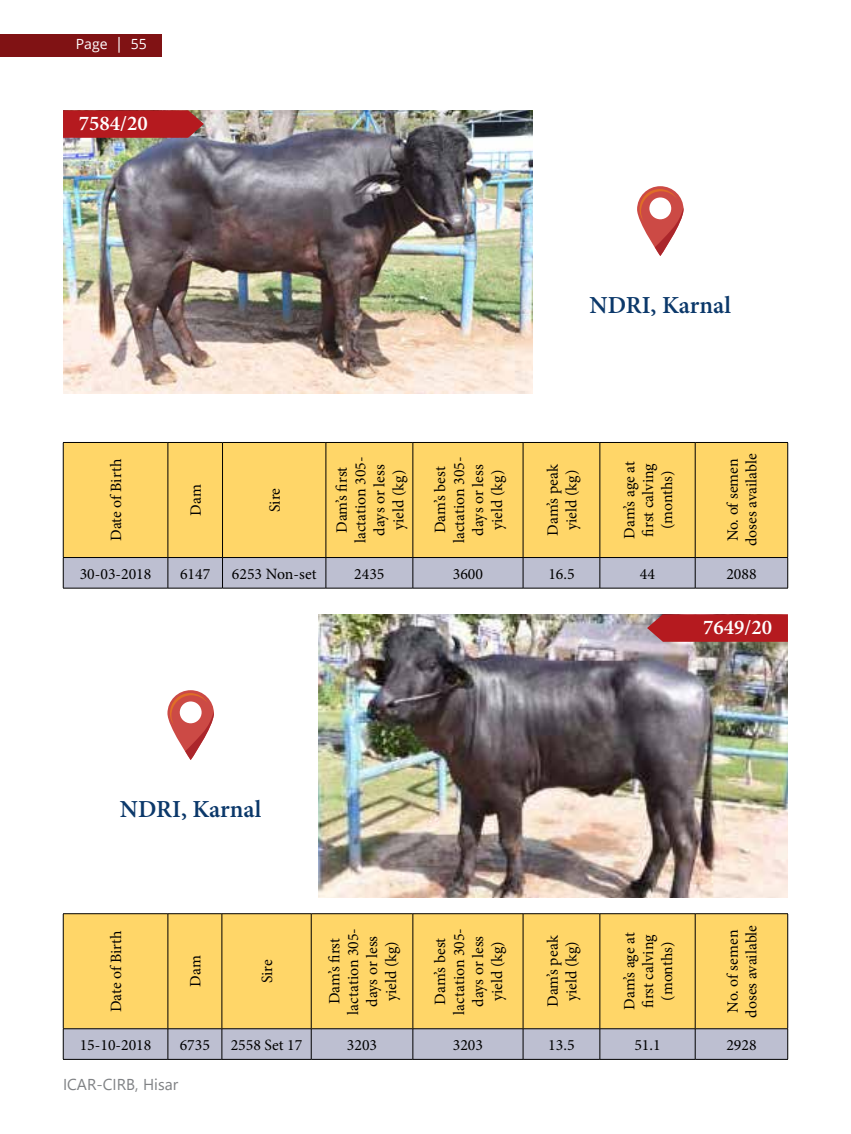
<style>
.page{position:relative;width:851px;height:1134px;background:#fff}
.page>*{position:absolute;margin:0;border:0;box-sizing:border-box;transform-origin:0 0}
.t1{font:600 24.5px "Minion Pro";color:#0b386a}
.t2{font:600 21px "Minion Pro";color:#fff}
.t3{font:15.75px/18.9px "Minion Pro";color:#000;text-align:center}
.t4{font:15.75px "Segoe UI";color:#808285}
.t5{font:14px "Open Sans";color:#fff}
.s1{font-size:15.75px}
</style>
<div class="page">
<div style="left:0;top:34px;width:161px;height:23px;background:#801214"></div>
<svg style="left:167px;top:690px;width:47px;height:70px"></svg>
<svg style="left:170px;top:693px;width:44px;height:67px"></svg>
<svg style="left:637px;top:186px;width:46px;height:70px"></svg>
<svg style="left:639px;top:189px;width:44px;height:67px"></svg>
<img style="left:318px;top:614px;width:470px;height:284px">
<img style="left:63px;top:110px;width:469px;height:284px">
<svg style="left:63px;top:110px;width:141px;height:28px"></svg>
<svg style="left:647px;top:614px;width:141px;height:28px"></svg>
<div style="left:64px;top:443px;width:723px;height:114px;background:#ffd668"></div>
<div style="left:64px;top:558px;width:723px;height:30px;background:#bdbfd1"></div>
<hr style="left:63px;top:442px;width:105px;height:1px;background:#000">
<hr style="left:63px;top:443px;width:1px;height:114px;background:#000">
<hr style="left:168px;top:442px;width:54px;height:1px;background:#000">
<hr style="left:168px;top:443px;width:1px;height:114px;background:#000">
<hr style="left:222px;top:442px;width:104px;height:1px;background:#000">
<hr style="left:222px;top:443px;width:1px;height:114px;background:#000">
<hr style="left:326px;top:442px;width:87px;height:1px;background:#000">
<hr style="left:325px;top:443px;width:1px;height:114px;background:#000">
<hr style="left:413px;top:442px;width:110px;height:1px;background:#000">
<hr style="left:412px;top:443px;width:1px;height:114px;background:#000">
<hr style="left:523px;top:442px;width:77px;height:1px;background:#000">
<hr style="left:522px;top:443px;width:1px;height:114px;background:#000">
<hr style="left:600px;top:442px;width:95px;height:1px;background:#000">
<hr style="left:599px;top:443px;width:1px;height:114px;background:#000">
<hr style="left:695px;top:442px;width:92px;height:1px;background:#000">
<hr style="left:695px;top:443px;width:1px;height:114px;background:#000">
<hr style="left:787px;top:443px;width:1px;height:114px;background:#000">
<hr style="left:63px;top:557px;width:105px;height:1px;background:#000">
<hr style="left:63px;top:558px;width:1px;height:30px;background:#000">
<hr style="left:168px;top:557px;width:54px;height:1px;background:#000">
<hr style="left:168px;top:558px;width:1px;height:30px;background:#000">
<hr style="left:222px;top:557px;width:104px;height:1px;background:#000">
<hr style="left:222px;top:558px;width:1px;height:30px;background:#000">
<hr style="left:326px;top:557px;width:87px;height:1px;background:#000">
<hr style="left:325px;top:558px;width:1px;height:30px;background:#000">
<hr style="left:413px;top:557px;width:110px;height:1px;background:#000">
<hr style="left:412px;top:558px;width:1px;height:30px;background:#000">
<hr style="left:523px;top:557px;width:77px;height:1px;background:#000">
<hr style="left:522px;top:558px;width:1px;height:30px;background:#000">
<hr style="left:600px;top:557px;width:95px;height:1px;background:#000">
<hr style="left:599px;top:558px;width:1px;height:30px;background:#000">
<hr style="left:695px;top:557px;width:92px;height:1px;background:#000">
<hr style="left:695px;top:558px;width:1px;height:30px;background:#000">
<hr style="left:787px;top:558px;width:1px;height:30px;background:#000">
<hr style="left:63px;top:588px;width:105px;height:1px;background:#000">
<hr style="left:168px;top:588px;width:54px;height:1px;background:#000">
<hr style="left:222px;top:588px;width:104px;height:1px;background:#000">
<hr style="left:326px;top:588px;width:87px;height:1px;background:#000">
<hr style="left:413px;top:588px;width:110px;height:1px;background:#000">
<hr style="left:523px;top:588px;width:77px;height:1px;background:#000">
<hr style="left:600px;top:588px;width:95px;height:1px;background:#000">
<hr style="left:695px;top:588px;width:92px;height:1px;background:#000">
<div style="left:64px;top:914px;width:723px;height:114px;background:#ffd668"></div>
<svg style="left:64px;top:1029px;width:723px;height:30px"></svg>
<hr style="left:63px;top:913px;width:105px;height:1px;background:#000">
<hr style="left:63px;top:914px;width:1px;height:115px;background:#000">
<hr style="left:168px;top:913px;width:54px;height:1px;background:#000">
<hr style="left:168px;top:914px;width:1px;height:115px;background:#000">
<hr style="left:222px;top:913px;width:89px;height:1px;background:#000">
<hr style="left:221px;top:914px;width:1px;height:115px;background:#000">
<hr style="left:311px;top:913px;width:102px;height:1px;background:#000">
<hr style="left:311px;top:914px;width:1px;height:115px;background:#000">
<hr style="left:413px;top:913px;width:110px;height:1px;background:#000">
<hr style="left:412px;top:914px;width:1px;height:115px;background:#000">
<hr style="left:523px;top:913px;width:77px;height:1px;background:#000">
<hr style="left:522px;top:914px;width:1px;height:115px;background:#000">
<hr style="left:600px;top:913px;width:95px;height:1px;background:#000">
<hr style="left:599px;top:914px;width:1px;height:115px;background:#000">
<hr style="left:695px;top:913px;width:92px;height:1px;background:#000">
<hr style="left:695px;top:914px;width:1px;height:115px;background:#000">
<hr style="left:787px;top:914px;width:1px;height:115px;background:#000">
<hr style="left:63px;top:1028px;width:105px;height:1px;background:#000">
<hr style="left:63px;top:1029px;width:1px;height:30px;background:#000">
<hr style="left:168px;top:1028px;width:54px;height:1px;background:#000">
<hr style="left:168px;top:1029px;width:1px;height:30px;background:#000">
<hr style="left:222px;top:1028px;width:89px;height:1px;background:#000">
<hr style="left:221px;top:1029px;width:1px;height:30px;background:#000">
<hr style="left:311px;top:1028px;width:102px;height:1px;background:#000">
<hr style="left:311px;top:1029px;width:1px;height:30px;background:#000">
<hr style="left:413px;top:1028px;width:110px;height:1px;background:#000">
<hr style="left:412px;top:1029px;width:1px;height:30px;background:#000">
<hr style="left:523px;top:1028px;width:77px;height:1px;background:#000">
<hr style="left:522px;top:1029px;width:1px;height:30px;background:#000">
<hr style="left:600px;top:1028px;width:95px;height:1px;background:#000">
<hr style="left:599px;top:1029px;width:1px;height:30px;background:#000">
<hr style="left:695px;top:1028px;width:92px;height:1px;background:#000">
<hr style="left:695px;top:1029px;width:1px;height:30px;background:#000">
<hr style="left:787px;top:1029px;width:1px;height:30px;background:#000">
<hr style="left:63px;top:1059px;width:105px;height:1px;background:#000">
<hr style="left:168px;top:1059px;width:54px;height:1px;background:#000">
<hr style="left:222px;top:1059px;width:89px;height:1px;background:#000">
<hr style="left:311px;top:1059px;width:102px;height:1px;background:#000">
<hr style="left:413px;top:1059px;width:110px;height:1px;background:#000">
<hr style="left:523px;top:1059px;width:77px;height:1px;background:#000">
<hr style="left:600px;top:1059px;width:95px;height:1px;background:#000">
<hr style="left:695px;top:1059px;width:92px;height:1px;background:#000">
<p class="t5" style="left:76px;top:35px;width:72px">Page <span class="s1">|</span> 55</p>
<h2 class="t2" style="left:79px;top:109px;width:71px">7584/20</h2>
<p class="t3" style="left:107px;top:541px;width:84px;rotate:-90deg">Date of Birth</p>
<h1 class="t1" style="left:589px;top:288px;width:143px">NDRI, Karnal</h1>
<p class="t3" style="left:186px;top:516px;width:33px;rotate:-90deg">Dam</p>
<p class="t3" style="left:265px;top:512px;width:25px;rotate:-90deg">Sire</p>
<p class="t3" style="left:332px;top:543px;width:88px;rotate:-90deg">Dam’s first lactation 305- days or less yield (kg)</p>
<p class="t3" style="left:431px;top:543px;width:88px;rotate:-90deg">Dam’s best lactation 305- days or less yield (kg)</p>
<p class="t3" style="left:543px;top:536px;width:73px;rotate:-90deg">Dam’s peak yield (kg)</p>
<p class="t3" style="left:620px;top:539px;width:79px;rotate:-90deg">Dam’s age at first calving (months)</p>
<p class="t3" style="left:723px;top:546px;width:94px;rotate:-90deg">No. of semen doses available</p>
<p class="t3" style="left:80px;top:564px;width:73px">30-03-2018</p>
<p class="t3" style="left:180px;top:564px;width:32px">6147</p>
<p class="t3" style="left:232px;top:564px;width:86px">6253 Non-set</p>
<p class="t3" style="left:354px;top:564px;width:32px">2435</p>
<p class="t3" style="left:453px;top:564px;width:32px">3600</p>
<p class="t3" style="left:548px;top:564px;width:28px">16.5</p>
<p class="t3" style="left:640px;top:564px;width:17px">44</p>
<p class="t3" style="left:726px;top:564px;width:32px">2088</p>
<h2 class="t2" style="left:703px;top:613px;width:71px">7649/20</h2>
<h1 class="t1" style="left:120px;top:792px;width:143px">NDRI, Karnal</h1>
<p class="t3" style="left:107px;top:1012px;width:84px;rotate:-90deg">Date of Birth</p>
<p class="t3" style="left:186px;top:987px;width:33px;rotate:-90deg">Dam</p>
<p class="t3" style="left:258px;top:983px;width:25px;rotate:-90deg">Sire</p>
<p class="t3" style="left:325px;top:1015px;width:88px;rotate:-90deg">Dam’s first lactation 305- days or less yield (kg)</p>
<p class="t3" style="left:431px;top:1015px;width:88px;rotate:-90deg">Dam’s best lactation 305- days or less yield (kg)</p>
<p class="t3" style="left:543px;top:1007px;width:73px;rotate:-90deg">Dam’s peak yield (kg)</p>
<p class="t3" style="left:620px;top:1010px;width:79px;rotate:-90deg">Dam’s age at first calving (months)</p>
<p class="t3" style="left:723px;top:1018px;width:94px;rotate:-90deg">No. of semen doses available</p>
<p class="t3" style="left:80px;top:1035px;width:73px">15-10-2018</p>
<p class="t3" style="left:180px;top:1035px;width:32px">6735</p>
<p class="t3" style="left:231px;top:1035px;width:73px">2558 Set 17</p>
<p class="t3" style="left:347px;top:1035px;width:32px">3203</p>
<p class="t3" style="left:453px;top:1035px;width:32px">3203</p>
<p class="t3" style="left:548px;top:1035px;width:28px">13.5</p>
<p class="t3" style="left:634px;top:1035px;width:28px">51.1</p>
<p class="t3" style="left:726px;top:1035px;width:32px">2928</p>
<p class="t4" style="left:63px;top:1069px;width:117px">ICAR-CIRB, Hisar</p>
</div>
